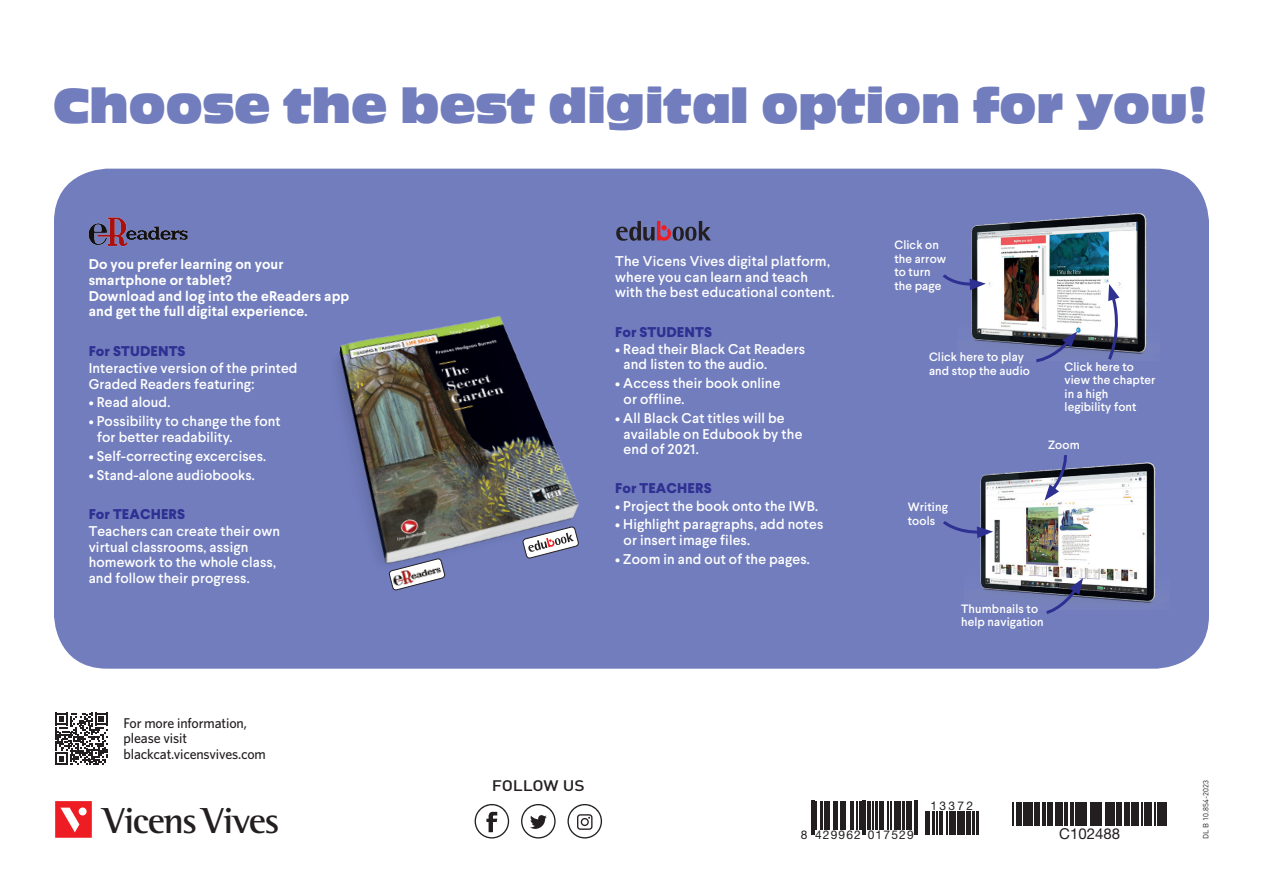
<style>
.page{position:relative;width:1263px;height:893px;background:#fff}
.page>*{position:absolute;margin:0;border:0;box-sizing:border-box;transform-origin:0 0}
.indice_bold{font:51.3px "Antique Oli Nor D";color:#717dbd;scale:.83 1}
.t1{font:700 37.05px "AT Rotis Semi Serif";letter-spacing:-.04em;color:#231f20}
.t2{font:500 15.15px "DIN";letter-spacing:-.005em;color:#231f20;scale:1.15 1}
.t3{font:15px "Helvetica Neue";color:#231f20}
.llamadas{font:500 14.25px/15.6px "Whitney";letter-spacing:-.01em;color:#231f20}
.TEXTO_LEER{font:500 14.1px/15.8px "Larsseit";letter-spacing:.01em;color:#fff}
.indice_bold-2{font:500 14.1px/17.2px "Larsseit";letter-spacing:.01em;color:#fff}
.t4{font:700 14.1px/15.8px "Larsseit";letter-spacing:.01em;color:#fff}
.indice_bold-3{font:800 14.1px "Larsseit";letter-spacing:.01em;color:#2e3092}
.indice_bold-4{font:500 12.15px/13.4px "Larsseit";letter-spacing:.01em;color:#fff}
.t5{font:12px "Helvetica Neue";letter-spacing:.1em;color:#231f20}
.t6{font:7.5px "DIN";color:#231f20}
.s1{font-weight:800;color:#2e3092}
</style>
<div class="page">
<div style="left:54px;top:169px;width:1155px;height:500px;background:#717dbd;border-radius:53px"></div>
<img style="left:338px;top:316px;width:241px;height:259px">
<img style="left:980px;top:462px;width:176px;height:141px">
<svg style="left:1044px;top:578px;width:39px;height:36px"></svg>
<svg style="left:943px;top:519px;width:50px;height:19px"></svg>
<svg style="left:1044px;top:455px;width:24px;height:46px"></svg>
<svg style="left:616px;top:221px;width:95px;height:20px"></svg>
<img style="left:88px;top:217px;width:100px;height:30px">
<img style="left:971px;top:213px;width:176px;height:141px">
<svg style="left:1033px;top:332px;width:44px;height:30px"></svg>
<svg style="left:943px;top:272px;width:43px;height:18px"></svg>
<svg style="left:1106px;top:284px;width:17px;height:76px"></svg>
<svg style="left:393px;top:589px;width:9px;height:2px"></svg>
<img style="left:389px;top:557px;width:60px;height:32px">
<svg style="left:522px;top:526px;width:57px;height:33px"></svg>
<svg style="left:55px;top:713px;width:52px;height:52px"></svg>
<svg style="left:475px;top:804px;width:34px;height:34px"></svg>
<svg style="left:521px;top:804px;width:35px;height:34px"></svg>
<svg style="left:567px;top:804px;width:35px;height:34px"></svg>
<svg style="left:55px;top:801px;width:37px;height:37px"></svg>
<div style="left:79px;top:807px;width:8px;height:8px;background:#fff;border-radius:50%"></div>
<svg style="left:1012px;top:802px;width:6px;height:23px"></svg>
<hr style="left:1019px;top:802px;width:3px;height:23px;background:#231f20">
<hr style="left:1023px;top:802px;width:3px;height:23px;background:#231f20">
<svg style="left:1027px;top:802px;width:1px;height:23px"></svg>
<hr style="left:1029px;top:802px;width:4px;height:23px;background:#231f20">
<hr style="left:1034px;top:802px;width:3px;height:23px;background:#231f20">
<svg style="left:1038px;top:802px;width:1px;height:23px"></svg>
<hr style="left:1042px;top:802px;width:2px;height:23px;background:#231f20">
<svg style="left:1045px;top:802px;width:22px;height:23px"></svg>
<hr style="left:1071px;top:802px;width:3px;height:23px;background:#231f20">
<hr style="left:1075px;top:802px;width:3px;height:23px;background:#231f20">
<svg style="left:1079px;top:802px;width:3px;height:23px"></svg>
<hr style="left:1083px;top:802px;width:4px;height:23px;background:#231f20">
<svg style="left:1090px;top:802px;width:3px;height:23px"></svg>
<hr style="left:1094px;top:802px;width:4px;height:23px;background:#231f20">
<svg style="left:1099px;top:802px;width:3px;height:23px"></svg>
<hr style="left:1105px;top:802px;width:3px;height:23px;background:#231f20">
<svg style="left:1109px;top:802px;width:1px;height:23px"></svg>
<hr style="left:1112px;top:802px;width:3px;height:23px;background:#231f20">
<hr style="left:1116px;top:802px;width:3px;height:23px;background:#231f20">
<svg style="left:1120px;top:802px;width:12px;height:23px"></svg>
<hr style="left:1133px;top:802px;width:3px;height:23px;background:#231f20">
<hr style="left:1137px;top:802px;width:2px;height:23px;background:#231f20">
<svg style="left:1142px;top:802px;width:7px;height:23px"></svg>
<hr style="left:1150px;top:802px;width:2px;height:23px;background:#231f20">
<svg style="left:1155px;top:802px;width:1px;height:23px"></svg>
<hr style="left:1157px;top:802px;width:3px;height:23px;background:#231f20">
<hr style="left:1161px;top:802px;width:3px;height:23px;background:#231f20">
<svg style="left:1166px;top:802px;width:1px;height:23px"></svg>
<hr style="left:811px;top:801px;width:1px;height:34px;background:#231f20">
<hr style="left:813px;top:801px;width:1px;height:34px;background:#231f20">
<hr style="left:815px;top:801px;width:2px;height:28px;background:#231f20">
<hr style="left:820px;top:801px;width:2px;height:28px;background:#231f20">
<hr style="left:824px;top:801px;width:3px;height:28px;background:#231f20">
<hr style="left:828px;top:801px;width:2px;height:28px;background:#231f20">
<svg style="left:833px;top:801px;width:1px;height:28px"></svg>
<hr style="left:836px;top:801px;width:2px;height:28px;background:#231f20">
<svg style="left:840px;top:801px;width:1px;height:28px"></svg>
<hr style="left:842px;top:801px;width:4px;height:28px;background:#231f20">
<svg style="left:850px;top:801px;width:7px;height:28px"></svg>
<hr style="left:859px;top:801px;width:2px;height:28px;background:#231f20">
<hr style="left:863px;top:801px;width:1px;height:34px;background:#231f20">
<hr style="left:865px;top:801px;width:1px;height:34px;background:#231f20">
<hr style="left:867px;top:801px;width:3px;height:28px;background:#231f20">
<svg style="left:873px;top:801px;width:1px;height:28px"></svg>
<hr style="left:875px;top:801px;width:2px;height:28px;background:#231f20">
<hr style="left:879px;top:801px;width:3px;height:28px;background:#231f20">
<svg style="left:883px;top:801px;width:9px;height:28px"></svg>
<hr style="left:894px;top:801px;width:3px;height:28px;background:#231f20">
<hr style="left:898px;top:801px;width:3px;height:28px;background:#231f20">
<hr style="left:902px;top:801px;width:2px;height:28px;background:#231f20">
<hr style="left:906px;top:801px;width:4px;height:28px;background:#231f20">
<svg style="left:911px;top:801px;width:1px;height:28px"></svg>
<hr style="left:914px;top:801px;width:1px;height:34px;background:#231f20">
<hr style="left:916px;top:801px;width:2px;height:34px;background:#231f20">
<hr style="left:925px;top:811px;width:2px;height:24px;background:#231f20">
<hr style="left:928px;top:811px;width:2px;height:24px;background:#231f20">
<hr style="left:932px;top:811px;width:2px;height:24px;background:#231f20">
<svg style="left:937px;top:811px;width:13px;height:24px"></svg>
<div style="left:951px;top:811px;width:5px;height:24px;background:#231f20"></div>
<svg style="left:957px;top:811px;width:3px;height:24px"></svg>
<hr style="left:961px;top:811px;width:4px;height:24px;background:#231f20">
<hr style="left:966px;top:811px;width:2px;height:24px;background:#231f20">
<svg style="left:969px;top:811px;width:1px;height:24px"></svg>
<hr style="left:972px;top:811px;width:3px;height:24px;background:#231f20">
<hr style="left:976px;top:811px;width:2px;height:24px;background:#231f20">
<p class="indice_bold" style="left:53px;top:77px;width:1392px">Choose the best digital option for you!</p>
<p class="t4" style="left:89px;top:256px;width:262px">Do you prefer learning on your smartphone or tablet?<br>Download and log into the eReaders app and get the full digital experience.</p>
<p class="indice_bold-2" style="left:89px;top:342px;width:210px"><span class="s1">For STUDENTS<br></span>Interactive version of the printed</p>
<p class="indice_bold-2" style="left:89px;top:375px;width:167px">Graded Readers featuring:</p>
<p class="TEXTO_LEER" style="left:89px;top:394px;width:83px">• Read aloud.</p>
<p class="TEXTO_LEER" style="left:97px;top:413px;width:185px;text-indent:-8px">• Possibility to change the font for better readability.</p>
<p class="TEXTO_LEER" style="left:89px;top:448px;width:179px">• Self-correcting excercises.</p>
<p class="TEXTO_LEER" style="left:89px;top:467px;width:168px">• Stand-alone audiobooks.</p>
<p class="indice_bold-2" style="left:89px;top:505px;width:193px"><span class="s1">For TEACHERS<br></span>Teachers can create their own</p>
<p class="indice_bold-2" style="left:89px;top:539px;width:189px;line-height:15.8px">virtual classrooms, assign homework to the whole class, and follow their progress.</p>
<p class="llamadas" style="left:124px;top:715px;width:144px">For more information, please visit blackcat.vicensvives.com</p>
<p class="t1" style="left:103px;top:798px;width:178px">Vicens Vives</p>
<p class="TEXTO_LEER" style="left:615px;top:253px;width:221px">The Vicens Vives digital platform, where you can learn and teach with the best educational content.</p>
<p class="indice_bold-3" style="left:615px;top:322px;width:98px">For STUDENTS</p>
<p class="indice_bold-2" style="left:615px;top:340px;width:192px">• Read their Black Cat Readers</p>
<p class="indice_bold-2" style="left:624px;top:356px;width:145px">and listen to the audio.</p>
<p class="TEXTO_LEER" style="left:624px;top:375px;width:158px;text-indent:-8px">• Access their book online or offline.</p>
<p class="TEXTO_LEER" style="left:624px;top:410px;width:180px;text-indent:-8px">• All Black Cat titles will be available on Edubook by the end of 2021.</p>
<p class="indice_bold-3" style="left:615px;top:479px;width:98px">For TEACHERS</p>
<p class="indice_bold-2" style="left:615px;top:497px;width:204px">• Project the book onto the IWB.</p>
<p class="TEXTO_LEER" style="left:615px;top:516px;width:210px">• Highlight paragraphs, add notes</p>
<p class="TEXTO_LEER" style="left:624px;top:532px;width:128px">or insert image files.</p>
<p class="TEXTO_LEER" style="left:615px;top:551px;width:196px">• Zoom in and out of the pages.</p>
<p class="indice_bold-4" style="left:894px;top:238px;width:46px">Click on</p>
<p class="indice_bold-4" style="left:894px;top:252px;width:53px">the arrow</p>
<p class="indice_bold-4" style="left:894px;top:265px;width:38px">to turn</p>
<p class="indice_bold-4" style="left:894px;top:279px;width:48px">the page</p>
<p class="indice_bold-4" style="left:929px;top:350px;width:96px">Click here to play</p>
<p class="indice_bold-4" style="left:929px;top:364px;width:102px">and stop the audio</p>
<p class="indice_bold-4" style="left:1064px;top:360px;width:92px">Click here to view the chapter</p>
<p class="indice_bold-4" style="left:1064px;top:387px;width:45px">in a high</p>
<p class="indice_bold-4" style="left:1064px;top:400px;width:74px">legibility font</p>
<p class="indice_bold-4" style="left:908px;top:500px;width:42px">Writing</p>
<p class="indice_bold-4" style="left:908px;top:514px;width:29px">tools</p>
<p class="indice_bold-4" style="left:1048px;top:438px;width:33px">Zoom</p>
<p class="indice_bold-4" style="left:961px;top:602px;width:79px">Thumbnails to</p>
<p class="indice_bold-4" style="left:961px;top:615px;width:84px">help navigation</p>
<p class="t2" style="left:492px;top:776px;width:82px">FOLLOW US</p>
<p class="t5" style="left:931px;top:798px;width:44px">13372</p>
<p class="t5" style="left:801px;top:828px;width:114px">8 429962 017529</p>
<p class="t3" style="left:1059px;top:824px;width:62px">C102488</p>
<p class="t6" style="left:1201px;top:839px;width:60px;rotate:-90deg">DL B 10.854-2023</p>
</div>
